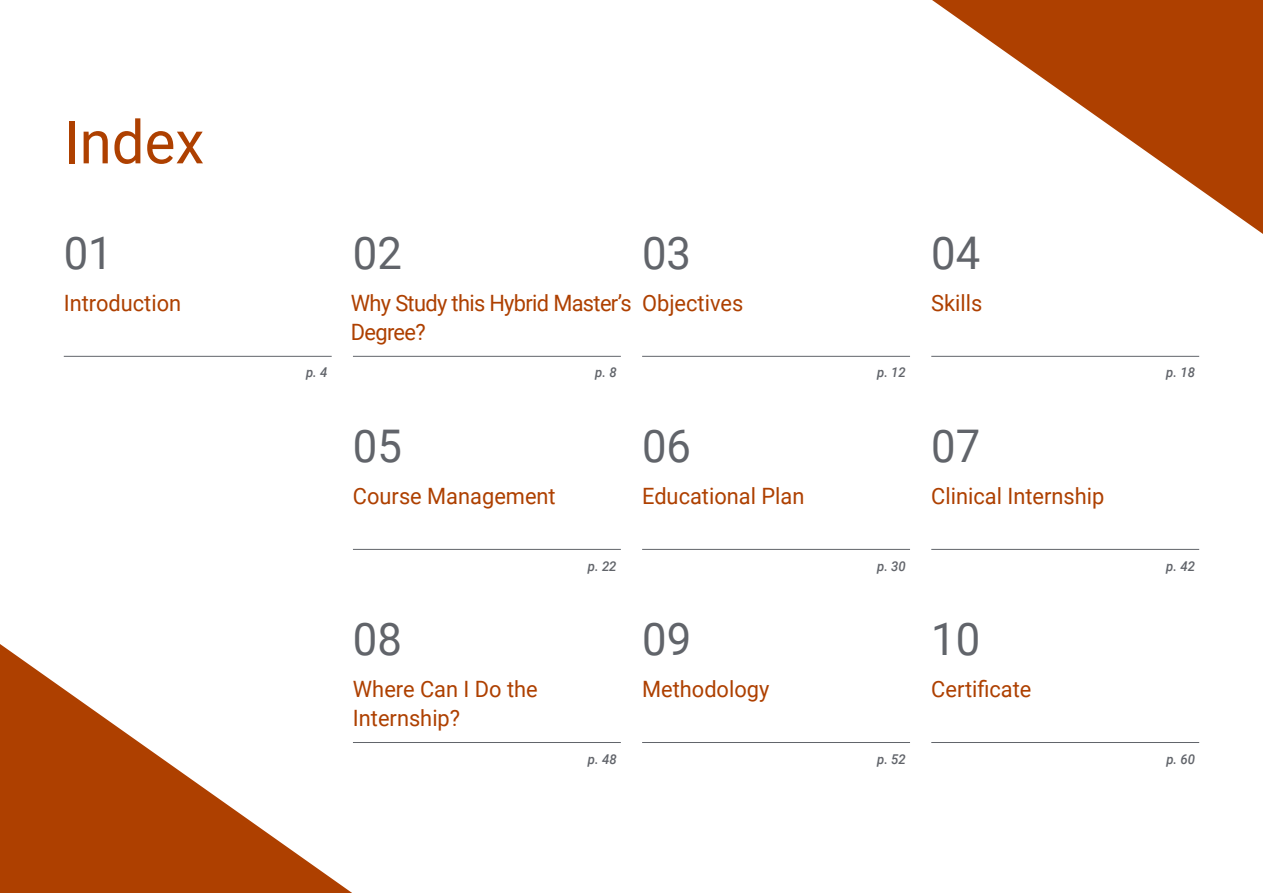
<style>
.page{position:relative;width:1263px;height:893px;background:#fff}
.page>*{position:absolute;margin:0;border:0;box-sizing:border-box;transform-origin:0 0}
.t1{font:60px "Roboto";color:#ae4000}
.t2{font:45px "Roboto";color:#61646a}
.t3{font:22.5px "Roboto";color:#ae4000}
.t4{font:22.5px/28.5px "Roboto";letter-spacing:-.03em;color:#ae4000}
.t5{font:italic 500 13.5px "Roboto";color:#61646a}
</style>
<div class="page">
<svg style="left:0;top:644px;width:352px;height:249px"></svg>
<svg style="left:932px;top:0;width:331px;height:234px"></svg>
<hr style="left:353px;top:356px;width:268px;height:1px;background:#61646a">
<hr style="left:64px;top:356px;width:268px;height:1px;background:#61646a">
<hr style="left:642px;top:356px;width:268px;height:1px;background:#61646a">
<hr style="left:931px;top:356px;width:268px;height:1px;background:#61646a">
<hr style="left:642px;top:549px;width:268px;height:1px;background:#61646a">
<hr style="left:353px;top:549px;width:268px;height:1px;background:#61646a">
<hr style="left:931px;top:549px;width:268px;height:1px;background:#61646a">
<hr style="left:353px;top:742px;width:268px;height:1px;background:#61646a">
<hr style="left:642px;top:742px;width:268px;height:1px;background:#61646a">
<hr style="left:931px;top:742px;width:268px;height:1px;background:#61646a">
<h1 class="t1" style="left:64px;top:100px;width:142px">Index</h1>
<h2 class="t2" style="left:64px;top:221px;width:51px">01</h2>
<p class="t3" style="left:64px;top:287px;width:119px">Introduction</p>
<h2 class="t2" style="left:353px;top:221px;width:51px">02</h2>
<h2 class="t2" style="left:642px;top:221px;width:51px">03</h2>
<h2 class="t2" style="left:931px;top:221px;width:51px">04</h2>
<p class="t4" style="left:351px;top:288px;width:282px">Why Study this Hybrid Master’s<br>Degree?</p>
<p class="t3" style="left:642px;top:287px;width:103px">Objectives</p>
<p class="t3" style="left:931px;top:287px;width:53px">Skills</p>
<p class="t5" style="left:306px;top:363px;width:23px">p. 4</p>
<p class="t5" style="left:595px;top:363px;width:23px">p. 8</p>
<p class="t5" style="left:877px;top:363px;width:30px">p. 12</p>
<p class="t5" style="left:1166px;top:363px;width:30px">p. 18</p>
<h2 class="t2" style="left:353px;top:414px;width:51px">05</h2>
<h2 class="t2" style="left:642px;top:414px;width:51px">06</h2>
<h2 class="t2" style="left:931px;top:414px;width:51px">07</h2>
<p class="t3" style="left:353px;top:480px;width:204px">Course Management</p>
<p class="t3" style="left:642px;top:480px;width:164px">Educational Plan</p>
<p class="t3" style="left:931px;top:480px;width:175px">Clinical Internship</p>
<p class="t5" style="left:588px;top:556px;width:30px">p. 22</p>
<p class="t5" style="left:877px;top:556px;width:30px">p. 30</p>
<p class="t5" style="left:1166px;top:556px;width:30px">p. 42</p>
<h2 class="t2" style="left:353px;top:607px;width:51px">08</h2>
<h2 class="t2" style="left:642px;top:607px;width:51px">09</h2>
<h2 class="t2" style="left:931px;top:607px;width:51px">10</h2>
<p class="t3" style="left:353px;top:673px;width:186px">Where Can I Do the</p>
<p class="t3" style="left:642px;top:673px;width:129px">Methodology</p>
<p class="t3" style="left:353px;top:702px;width:109px">Internship?</p>
<p class="t3" style="left:931px;top:673px;width:102px">Certificate</p>
<p class="t5" style="left:588px;top:749px;width:30px">p. 48</p>
<p class="t5" style="left:877px;top:749px;width:30px">p. 52</p>
<p class="t5" style="left:1166px;top:749px;width:30px">p. 60</p>
</div>
